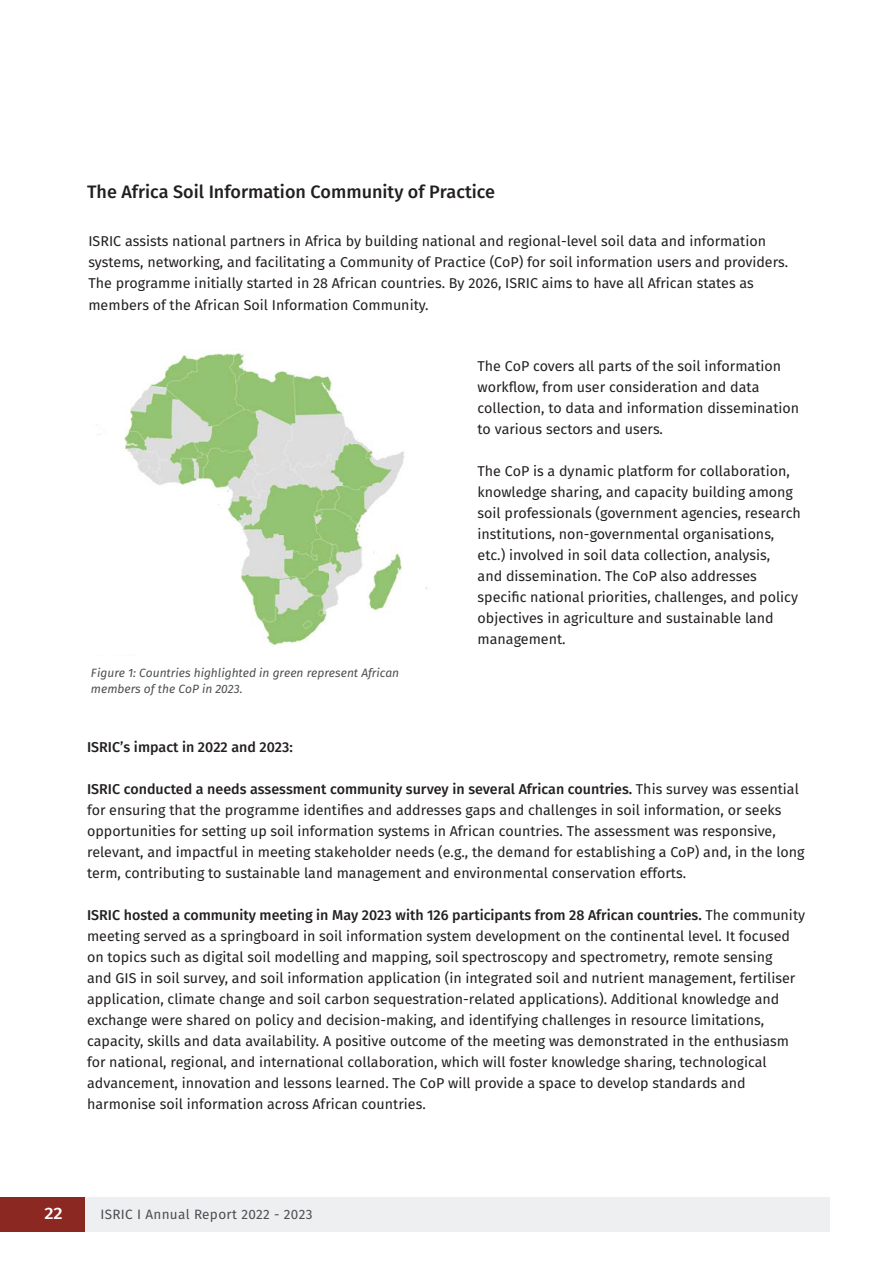
<style>
.page{position:relative;width:893px;height:1263px;background:#fff}
.page>*{position:absolute;margin:0;border:0;box-sizing:border-box;transform-origin:0 0}
.Heading_2{font:500 18px "Fira Sans";color:#231f20}
.t1{font:500 16.5px "Fira Sans";color:#fff;scale:1.1 1}
.Body_text{font:14.25px/21px "Fira Sans";color:#231f20}
.Body_text-2{font:500 14.25px "Fira Sans";color:#231f20}
.t2{font:13.5px "Fira Sans";letter-spacing:.025em;color:#4b4f51}
.t3{font:italic 12px/16.5px "Fira Sans";color:#4c4f51}
.s1{font-weight:500}
</style>
<div class="page">
<img style="left:96px;top:352px;width:331px;height:294px">
<div style="left:0;top:1197px;width:85px;height:34px;background:#8b2822"></div>
<div style="left:85px;top:1197px;width:744px;height:34px;background:#eeeff1"></div>
<p class="Heading_2" style="left:87px;top:179px;width:410px">The Africa Soil Information Community of Practice</p>
<p class="Body_text" style="left:88px;top:232px;width:701px">ISRIC assists national partners in Africa by building national and regional-level soil data and information systems, networking, and facilitating a Community of Practice (CoP) for soil information users and providers.<br>The programme initially started in 28 African countries. By 2026, ISRIC aims to have all African states as members of the African Soil Information Community.</p>
<p class="t3" style="left:91px;top:665px;width:310px">Figure 1: Countries highlighted in green represent African members of the CoP in 2023.</p>
<p class="Body_text" style="left:478px;top:357px;width:323px">The CoP covers all parts of the soil information workflow, from user consideration and data collection, to data and information dissemination to various sectors and users.</p>
<p class="Body_text" style="left:478px;top:462px;width:325px">The CoP is a dynamic platform for collaboration, knowledge sharing, and capacity building among soil professionals (government agencies, research institutions, non-governmental organisations, etc.) involved in soil data collection, analysis,<br>and dissemination. The CoP also addresses specific national priorities, challenges, and policy objectives in agriculture and sustainable land management.</p>
<p class="Body_text-2" style="left:87px;top:737px;width:207px">ISRIC’s impact in 2022 and 2023:</p>
<p class="Body_text" style="left:87px;top:780px;width:719px"><span class="s1">ISRIC conducted a needs assessment community survey in several African countries.</span> This survey was essential for ensuring that the programme identifies and addresses gaps and challenges in soil information, or seeks opportunities for setting up soil information systems in African countries. The assessment was responsive, relevant, and impactful in meeting stakeholder needs (e.g., the demand for establishing a CoP) and, in the long term, contributing to sustainable land management and environmental conservation efforts.</p>
<p class="Body_text" style="left:87px;top:906px;width:720px"><span class="s1">ISRIC hosted a community meeting in May 2023 with 126 participants from 28 African countries.</span> The community meeting served as a springboard in soil information system development on the continental level. It focused on topics such as digital soil modelling and mapping, soil spectroscopy and spectrometry, remote sensing<br>and GIS in soil survey, and soil information application (in integrated soil and nutrient management, fertiliser application, climate change and soil carbon sequestration-related applications). Additional knowledge and exchange were shared on policy and decision-making, and identifying challenges in resource limitations, capacity, skills and data availability. A positive outcome of the meeting was demonstrated in the enthusiasm for national, regional, and international collaboration, which will foster knowledge sharing, technological advancement, innovation and lessons learned. The CoP will provide a space to develop standards and harmonise soil information across African countries.</p>
<p class="t1" style="left:44px;top:1202px;width:18px">22</p>
<p class="t2" style="left:100px;top:1204px;width:214px">ISRIC I Annual Report 2022 - 2023</p>
</div>
